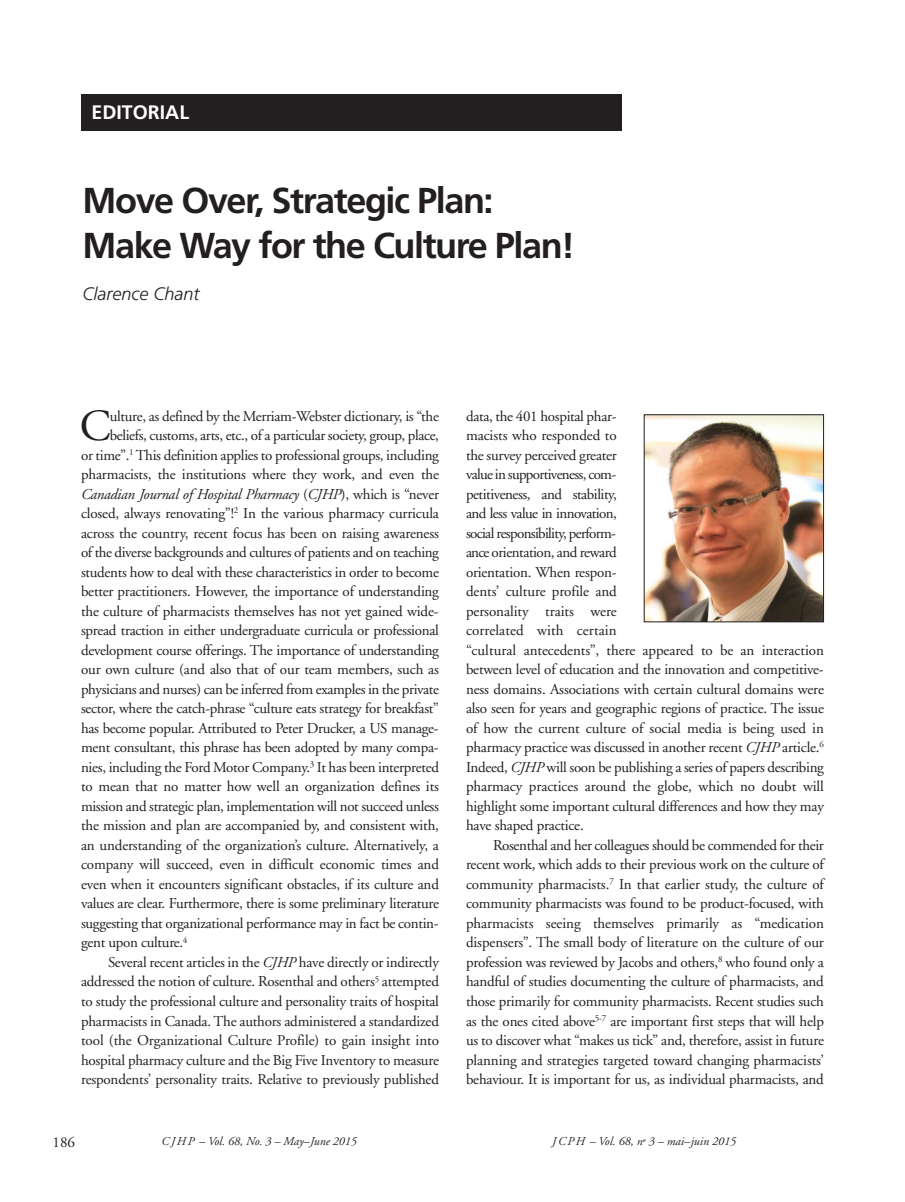
<style>
.page{position:relative;width:905px;height:1202px;background:#fff}
.page>*{position:absolute;margin:0;border:0;box-sizing:border-box;transform-origin:0 0}
.t1{font:44.4px "Adobe Garamond";color:#231f20}
.t2{font:700 36px/45px "Frutiger";letter-spacing:-.04em;color:#231f20}
.t3{font:700 19.5px "Frutiger";color:#fff}
.t4{font:italic 300 18px "Frutiger";color:#231f20}
.t5{font:15px/19.5px "Adobe Garamond";letter-spacing:-.015em;color:#231f20}
.t6{font:italic 15px "Adobe Garamond";letter-spacing:-.02em;color:#231f20}
.t7{font:italic 12px "Adobe Garamond";color:#231f20}
.s1{font-style:normal}
.s2{font-style:italic}
</style>
<div class="page">
<div style="left:81px;top:94px;width:540px;height:36px;background:#231f20"></div>
<img style="left:645px;top:416px;width:177px;height:204px">
<div style="left:643px;top:414px;width:181px;height:208px;border:1px solid #231f20"></div>
<h3 class="t3" style="left:92px;top:105px;width:99px">EDITORIAL</h3>
<h2 class="t2" style="left:82px;top:181px;width:494px">Move Over, Strategic Plan:<br>Make Way for the Culture Plan!</h2>
<p class="t4" style="left:82px;top:286px;width:118px">Clarence Chant</p>
<h1 class="t1" style="left:80px;top:408px;width:32px">C</h1>
<p class="t5" style="left:110px;top:407px;width:331px">ulture, as defined by the Merriam-Webster dictionary, is “the</p>
<p class="t5" style="left:110px;top:427px;width:331px">beliefs, customs, arts, etc., of a particular society, group, place,</p>
<p class="t5" style="left:81px;top:446px;width:359px">or time”.<sup>1</sup> This definition applies to professional groups, including</p>
<p class="t5" style="left:81px;top:466px;width:359px">pharmacists, the institutions where they work, and even the</p>
<p class="t6" style="left:81px;top:488px;width:359px">Canadian Journal of Hospital Pharmacy <span class="s1">(</span>CJHP<span class="s1">), which is “never</span></p>
<p class="t5" style="left:81px;top:505px;width:359px">closed, always renovating”!<sup>2</sup> In the various pharmacy curricula</p>
<p class="t5" style="left:81px;top:524px;width:359px">across the country, recent focus has been on raising awareness</p>
<p class="t5" style="left:81px;top:544px;width:359px">of the diverse backgrounds and cultures of patients and on teaching</p>
<p class="t5" style="left:81px;top:563px;width:359px">students how to deal with these characteristics in order to become</p>
<p class="t5" style="left:81px;top:583px;width:359px">better practitioners. However, the importance of understanding</p>
<p class="t5" style="left:81px;top:602px;width:359px">the culture of pharmacists themselves has not yet gained wide-</p>
<p class="t5" style="left:81px;top:622px;width:359px">spread traction in either undergraduate curricula or professional</p>
<p class="t5" style="left:81px;top:641px;width:359px">development course offerings. The importance of understanding</p>
<p class="t5" style="left:81px;top:661px;width:359px">our own culture (and also that of our team members, such as</p>
<p class="t5" style="left:81px;top:680px;width:359px">physicians and nurses) can be inferred from examples in the private</p>
<p class="t5" style="left:81px;top:700px;width:359px">sector, where the catch-phrase “culture eats strategy for breakfast”</p>
<p class="t5" style="left:81px;top:719px;width:359px">has become popular. Attributed to Peter Drucker, a US manage-</p>
<p class="t5" style="left:81px;top:739px;width:359px">ment consultant, this phrase has been adopted by many compa-</p>
<p class="t5" style="left:81px;top:758px;width:359px">nies, including the Ford Motor Company.<sup>3</sup> It has been interpreted</p>
<p class="t5" style="left:81px;top:778px;width:359px">to mean that no matter how well an organization defines its</p>
<p class="t5" style="left:81px;top:797px;width:359px">mission and strategic plan, implementation will not succeed unless</p>
<p class="t5" style="left:81px;top:817px;width:359px">the mission and plan are accompanied by, and consistent with,</p>
<p class="t5" style="left:81px;top:836px;width:359px">an understanding of the organization’s culture. Alternatively, a</p>
<p class="t5" style="left:81px;top:856px;width:359px">company will succeed, even in difficult economic times and</p>
<p class="t5" style="left:81px;top:875px;width:359px">even when it encounters significant obstacles, if its culture and</p>
<p class="t5" style="left:81px;top:895px;width:359px">values are clear. Furthermore, there is some preliminary literature</p>
<p class="t5" style="left:81px;top:914px;width:359px">suggesting that organizational performance may in fact be contin-</p>
<p class="t5" style="left:81px;top:934px;width:108px">gent upon culture.<sup>4</sup></p>
<p class="t5" style="left:108px;top:953px;width:332px">Several recent articles in the <span class="s2">CJHP</span> have directly or indirectly</p>
<p class="t5" style="left:81px;top:973px;width:359px">addressed the notion of culture. Rosenthal and others<sup>5</sup> attempted</p>
<p class="t5" style="left:81px;top:992px;width:359px">to study the professional culture and personality traits of hospital</p>
<p class="t5" style="left:81px;top:1012px;width:359px">pharmacists in Canada. The authors administered a standardized</p>
<p class="t5" style="left:81px;top:1031px;width:359px">tool (the Organizational Culture Profile) to gain insight into</p>
<p class="t5" style="left:81px;top:1051px;width:359px">hospital pharmacy culture and the Big Five Inventory to measure</p>
<p class="t5" style="left:81px;top:1070px;width:359px">respondents’ personality traits. Relative to previously published</p>
<p class="t5" style="left:466px;top:407px;width:359px">data, the 401 hospital phar-<br>macists who responded to<br>the survey perceived greater<br>value in supportiveness, com-<br>petitiveness, and stability,<br>and less value in innovation,<br>social responsibility, perform-<br>ance orientation, and reward<br>orientation. When respon-<br>dents’ culture profile and<br>personality traits were<br>correlated with certain<br>“cultural antecedents”, there appeared to be an interaction between level of education and the innovation and competitive&shy;ness domains. Associations with certain cultural domains were also seen for years and geographic regions of practice. The issue of how the current culture of social media is being used in pharmacy practice was discussed in another recent <span class="s2">CJHP</span> article.<sup>6<br></sup>Indeed, <span class="s2">CJHP</span> will soon be publishing a series of papers describing pharmacy practices around the globe, which no doubt will highlight some important cultural differences and how they may have shaped practice.</p>
<p class="t5" style="left:466px;top:836px;width:359px;text-align:justify;text-indent:27px">Rosenthal and her colleagues should be commended for their recent work, which adds to their previous work on the culture of community pharmacists.<sup>7</sup> In that earlier study, the culture of community pharmacists was found to be product-focused, with pharmacists seeing themselves primarily as “medication dispensers”. The small body of literature on the culture of our profession was reviewed by Jacobs and others,<sup>8</sup> who found only a handful of studies documenting the culture of pharmacists, and those primarily for community pharmacists. Recent studies such as the ones cited above<sup>5-7</sup> are important first steps that will help us to discover what “makes us tick” and, therefore, assist in future planning and strategies targeted toward changing pharmacists’ behaviour. It is important for us, as individual pharmacists, and</p>
<p class="t5" style="left:52px;top:1133px;width:24px">186</p>
<p class="t7" style="left:161px;top:1136px;width:197px">CJHP – Vol. 68, No. 3 – May–June 2015</p>
<p class="t7" style="left:552px;top:1136px;width:185px">JCPH – Vol. 68, n<sup>o</sup> 3 – mai–juin 2015</p>
</div>
